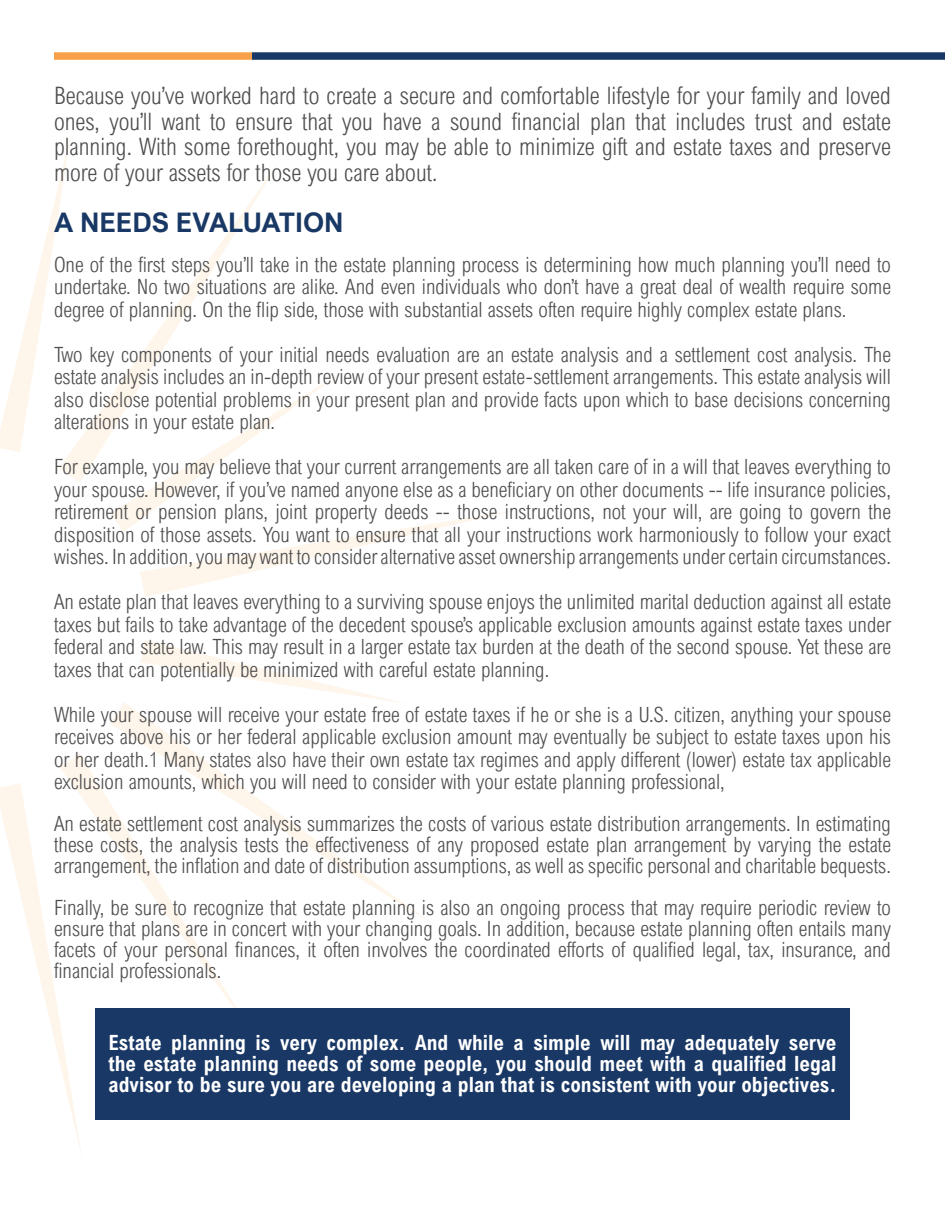
<style>
.page{position:relative;width:945px;height:1215px;background:#fff}
.page>*{position:absolute;margin:0;border:0;box-sizing:border-box;transform-origin:0 0}
.t1{font:700 27px "Arial Nova";color:#193865}
.t2{font:300 24px/25.5px "Arial Nova Cond";color:#4e4e4e;text-align:justify}
.t3{font:300 21px/22.5px "Arial Nova Cond";color:#4e4e4e;text-align:justify}
.t4{font:700 21px/21px "Arial Nova Cond";color:#fff;text-align:justify}
</style>
<div class="page">
<svg style="left:129px;top:202px;width:122px;height:806px"></svg>
<svg style="left:86px;top:372px;width:256px;height:523px"></svg>
<svg style="left:161px;top:495px;width:247px;height:209px"></svg>
<svg style="left:0;top:139px;width:72px;height:974px"></svg>
<svg style="left:0;top:431px;width:161px;height:373px"></svg>
<div style="left:252px;top:52px;width:693px;height:8px;background:#193865"></div>
<div style="left:54px;top:52px;width:198px;height:8px;background:#f9a048"></div>
<div style="left:95px;top:1008px;width:755px;height:111px;background:#193865"></div>
<p class="t2" style="left:54px;top:83px;width:839px">Because you’ve worked hard to create a secure and comfortable lifestyle for your family and loved ones, you’ll want to ensure that you have a sound financial plan that includes trust and estate planning. With some forethought, you may be able to minimize gift and estate taxes and preserve more of your assets for those you care about.</p>
<p class="t1" style="left:54px;top:207px;width:291px">A NEEDS EVALUATION</p>
<p class="t3" style="left:54px;top:253px;width:838px">One of the first steps you’ll take in the estate planning process is determining how much planning you’ll need to undertake. No two situations are alike. And even individuals who don’t have a great deal of wealth require some degree of planning. On the flip side, those with substantial assets often require highly complex estate plans.</p>
<p class="t3" style="left:54px;top:343px;width:839px">Two key components of your initial needs evaluation are an estate analysis and a settlement cost analysis. The estate analysis includes an in-depth review of your present estate-settlement arrangements. This estate analysis will also disclose potential problems in your present plan and provide facts upon which to base decisions concerning alterations in your estate plan.</p>
<p class="t3" style="left:54px;top:455px;width:839px">For example, you may believe that your current arrangements are all taken care of in a will that leaves everything to your spouse. However, if you’ve named anyone else as a beneficiary on other documents -- life insurance policies, retirement or pension plans, joint property deeds -- those instructions, not your will, are going to govern the disposition of those assets. You want to ensure that all your instructions work harmoniously to follow your exact wishes. In addition, you may want to consider alternative asset ownership arrangements under certain circumstances.</p>
<p class="t3" style="left:54px;top:590px;width:839px">An estate plan that leaves everything to a surviving spouse enjoys the unlimited marital deduction against all estate taxes but fails to take advantage of the decedent spouse’s applicable exclusion amounts against estate taxes under federal and state law. This may result in a larger estate tax burden at the death of the second spouse. Yet these are taxes that can potentially be minimized with careful estate planning.</p>
<p class="t3" style="left:54px;top:703px;width:838px">While your spouse will receive your estate free of estate taxes if he or she is a U.S. citizen, anything your spouse receives above his or her federal applicable exclusion amount may eventually be subject to estate taxes upon his or her death.1 Many states also have their own estate tax regimes and apply different (lower) estate tax applicable exclusion amounts, which you will need to consider with your estate planning professional,</p>
<p class="t3" style="left:54px;top:813px;width:838px;line-height:21px">An estate settlement cost analysis summarizes the costs of various estate distribution arrangements. In estimating these costs, the analysis tests the effectiveness of any proposed estate plan arrangement by varying the estate arrangement, the inflation and date of distribution assumptions, as well as specific personal and charitable bequests.</p>
<p class="t3" style="left:54px;top:897px;width:838px;line-height:21px">Finally, be sure to recognize that estate planning is also an ongoing process that may require periodic review to ensure that plans are in concert with your changing goals. In addition, because estate planning often entails many facets of your personal finances, it often involves the coordinated efforts of qualified legal, tax, insurance, and financial professionals.</p>
<p class="t4" style="left:109px;top:1032px;width:729px">Estate planning is very complex. And while a simple will may adequately serve the estate planning needs of some people, you should meet with a qualified legal advisor to be sure you are developing a plan that is consistent with your objectives.</p>
</div>
